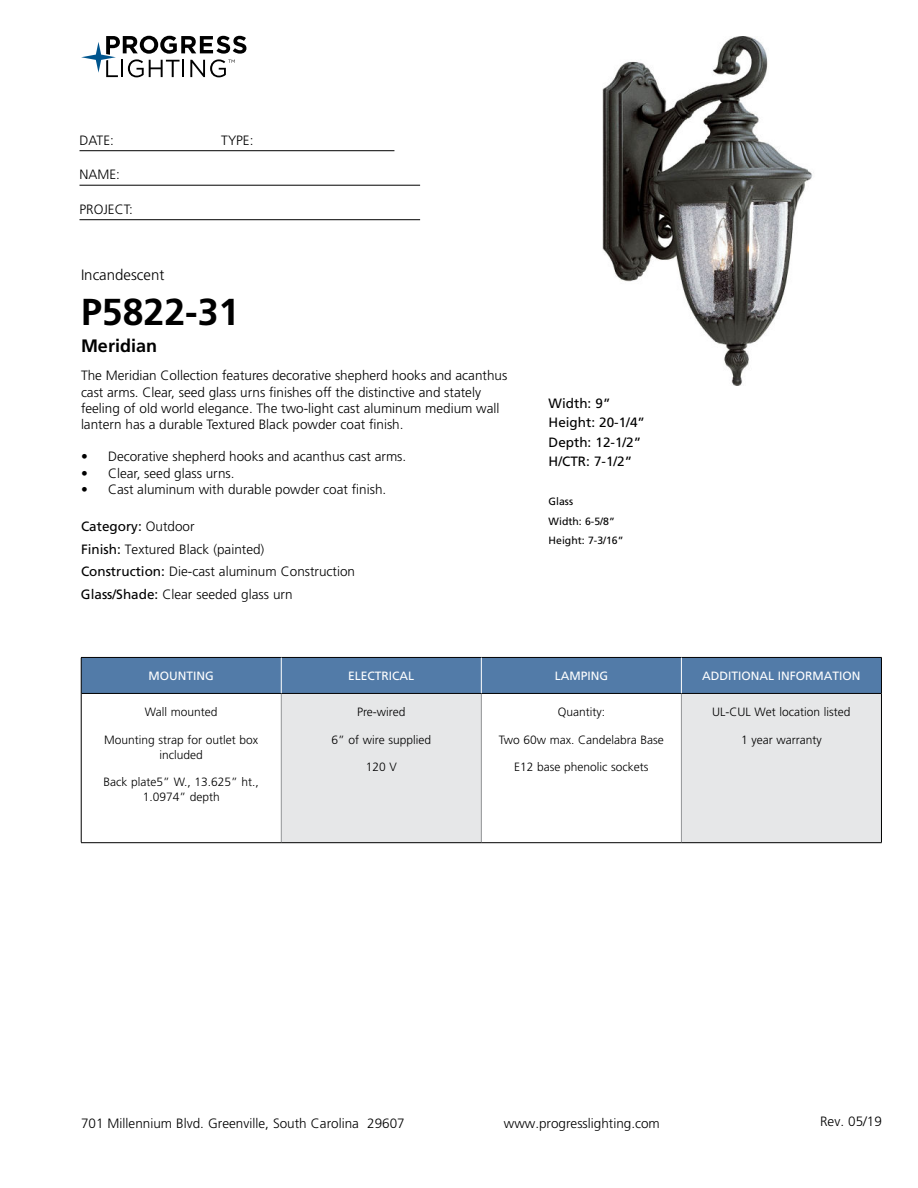
<style>
.page{position:relative;width:918px;height:1188px;background:#fff}
.page>*{position:absolute;margin:0;border:0;box-sizing:border-box;transform-origin:0 0}
.t1{font:700 37.5px "Frutiger LT Std";color:#000}
.t2{font:700 18px "Frutiger LT Std";color:#000}
.t3{font:300 15px "Frutiger LT Std";color:#000}
.t4{font:300 13.5px/16.2px "Frutiger LT Std";color:#000}
.t5{font:13.5px/19.5px "Frutiger LT Std";color:#000}
.t6{font:300 12px/15px "Frutiger LT Std";color:#000;text-align:center}
.t7{font:12px "Frutiger LT Std";color:#fff}
.t8{font:10.5px/19.5px "Frutiger LT Std";color:#000}
.s1{font-weight:400}
</style>
<div class="page">
<svg style="left:81px;top:36px;width:165px;height:41px"></svg>
<hr style="left:80px;top:150px;width:314px;height:1px;background:#000">
<hr style="left:80px;top:185px;width:340px;height:1px;background:#000">
<hr style="left:80px;top:219px;width:340px;height:1px;background:#000">
<div style="left:82px;top:658px;width:799px;height:35px;background:#527ba8"></div>
<div style="left:281px;top:693px;width:200px;height:150px;background:#e6e7e8"></div>
<div style="left:681px;top:693px;width:200px;height:150px;background:#e6e7e8"></div>
<hr style="left:281px;top:694px;width:1px;height:148px;background:#939598">
<hr style="left:481px;top:694px;width:1px;height:148px;background:#939598">
<hr style="left:681px;top:694px;width:1px;height:148px;background:#939598">
<hr style="left:81px;top:693px;width:200px;height:1px;background:#000">
<hr style="left:281px;top:693px;width:200px;height:1px;background:#000">
<hr style="left:481px;top:693px;width:200px;height:1px;background:#000">
<hr style="left:681px;top:693px;width:200px;height:1px;background:#000">
<hr style="left:81px;top:842px;width:200px;height:1px;background:#000">
<hr style="left:281px;top:842px;width:200px;height:1px;background:#000">
<hr style="left:481px;top:842px;width:200px;height:1px;background:#000">
<hr style="left:681px;top:842px;width:201px;height:1px;background:#000">
<hr style="left:81px;top:657px;width:200px;height:1px;background:#000">
<hr style="left:81px;top:658px;width:1px;height:35px;background:#000">
<hr style="left:281px;top:657px;width:200px;height:1px;background:#000">
<hr style="left:481px;top:657px;width:200px;height:1px;background:#000">
<hr style="left:681px;top:657px;width:201px;height:1px;background:#000">
<hr style="left:881px;top:658px;width:1px;height:35px;background:#000">
<hr style="left:81px;top:693px;width:1px;height:149px;background:#000">
<hr style="left:881px;top:693px;width:1px;height:149px;background:#000">
<hr style="left:281px;top:658px;width:1px;height:35px;background:#fff">
<hr style="left:681px;top:658px;width:1px;height:35px;background:#fff">
<hr style="left:481px;top:658px;width:1px;height:35px;background:#fff">
<img style="left:602px;top:36px;width:211px;height:349px">
<p class="t4" style="left:80px;top:133px;width:36px">DATE:</p>
<p class="t4" style="left:221px;top:133px;width:34px">TYPE:</p>
<p class="t4" style="left:80px;top:168px;width:42px">NAME:</p>
<p class="t4" style="left:80px;top:202px;width:55px">PROJECT:</p>
<p class="t3" style="left:81px;top:269px;width:85px">Incandescent</p>
<h1 class="t1" style="left:81px;top:290px;width:160px">P5822-31</h1>
<h2 class="t2" style="left:81px;top:335px;width:78px">Meridian</h2>
<p class="t4" style="left:81px;top:369px;width:428px">The Meridian Collection features decorative shepherd hooks and acanthus cast arms. Clear, seed glass urns finishes off the distinctive and stately feeling of old world elegance. The two-light cast aluminum medium wall lantern has a durable Textured Black powder coat finish.</p>
<p class="t4" style="left:81px;top:450px;width:327px">• Decorative shepherd hooks and acanthus cast arms.</p>
<p class="t4" style="left:81px;top:466px;width:155px">• Clear, seed glass urns.</p>
<p class="t4" style="left:81px;top:482px;width:307px">• Cast aluminum with durable powder coat finish.</p>
<p class="t4" style="left:81px;top:516px;width:276px;line-height:22.5px"><span class="s1">Category:</span> Outdoor<br><span class="s1">Finish:</span> Textured Black (painted)<br><span class="s1">Construction:</span> Die-cast aluminum Construction <span class="s1">Glass/Shade:</span> Clear seeded glass urn</p>
<p class="t5" style="left:549px;top:394px;width:98px">Width: 9”<br>Height: 20-1/4”<br>Depth: 12-1/2”<br>H/CTR: 7-1/2”</p>
<p class="t8" style="left:549px;top:493px;width:76px">Glass<br>Width: 6-5/8”<br>Height: 7-3/16”</p>
<p class="t7" style="left:149px;top:671px;width:67px">MOUNTING</p>
<p class="t7" style="left:348px;top:671px;width:68px">ELECTRICAL</p>
<p class="t7" style="left:555px;top:671px;width:55px">LAMPING</p>
<p class="t7" style="left:702px;top:671px;width:160px">ADDITIONAL INFORMATION</p>
<p class="t6" style="left:145px;top:705px;width:74px">Wall mounted</p>
<p class="t6" style="left:104px;top:733px;width:156px">Mounting strap for outlet box included</p>
<p class="t6" style="left:104px;top:776px;width:157px">Back plate5” W., 13.625” ht.,<br>1.0974” depth</p>
<p class="t6" style="left:357px;top:705px;width:50px">Pre-wired</p>
<p class="t6" style="left:332px;top:733px;width:101px">6” of wire supplied</p>
<p class="t6" style="left:366px;top:761px;width:33px">120 V</p>
<p class="t6" style="left:712px;top:705px;width:140px">UL-CUL Wet location listed</p>
<p class="t6" style="left:741px;top:733px;width:82px">1 year warranty</p>
<p class="t6" style="left:558px;top:705px;width:49px">Quantity:</p>
<p class="t6" style="left:499px;top:733px;width:166px">Two 60w max. Candelabra Base</p>
<p class="t6" style="left:514px;top:761px;width:136px">E12 base phenolic sockets</p>
<p class="t4" style="left:81px;top:1116px;width:325px">701 Millennium Blvd. Greenville, South Carolina 29607</p>
<p class="t4" style="left:504px;top:1116px;width:158px">www.progresslighting.com</p>
<p class="t4" style="left:820px;top:1114px;width:63px">Rev. 05/19</p>
</div>
